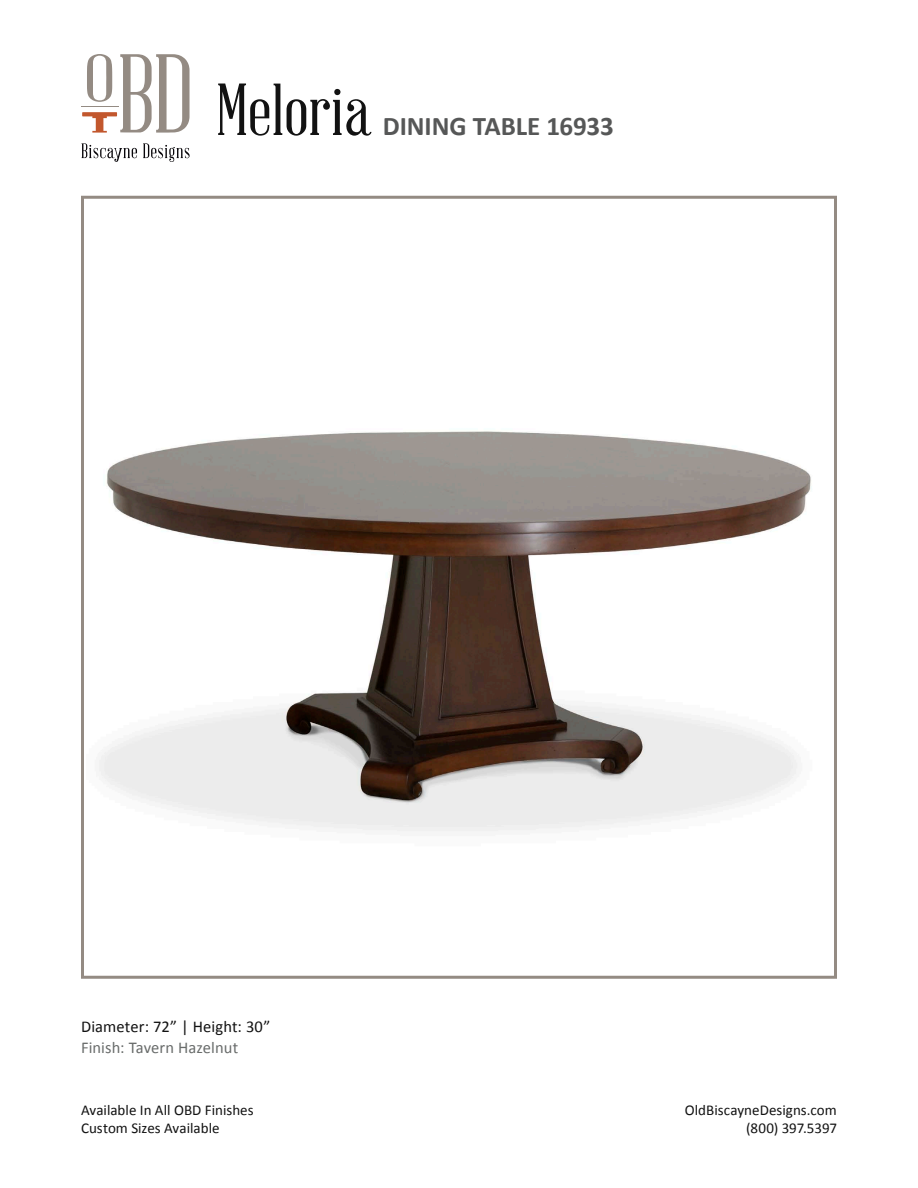
<style>
.page{position:relative;width:918px;height:1188px;background:#fff}
.page>*{position:absolute;margin:0;border:0;box-sizing:border-box;transform-origin:0 0}
.t1{font:72px "Abraham Lincoln";color:#121212}
.t2{font:700 27px "Calibri";letter-spacing:-.005em;color:#565757}
.t3{font:16.5px "Calibri";letter-spacing:.005em;color:#121212}
.t4{font:16.5px "Calibri";letter-spacing:.005em;color:#696c6b}
.t5{font:15px "Calibri";color:#121212}
</style>
<div class="page">
<svg style="left:82px;top:143px;width:55px;height:19px"></svg>
<svg style="left:143px;top:143px;width:47px;height:19px"></svg>
<svg style="left:82px;top:54px;width:108px;height:79px"></svg>
<hr style="left:81px;top:106px;width:37px;height:1px;background:#948b83">
<img style="left:99px;top:431px;width:713px;height:401px">
<div style="left:81px;top:196px;width:756px;height:783px;border:3px solid #948b83"></div>
<p class="t1" style="left:216px;top:72px;width:155px">Meloria</p>
<p class="t2" style="left:383px;top:109px;width:232px">DINING TABLE 16933</p>
<p class="t3" style="left:81px;top:1016px;width:191px">Diameter: 72” | Height: 30”</p>
<p class="t4" style="left:81px;top:1037px;width:159px">Finish: Tavern Hazelnut</p>
<p class="t5" style="left:81px;top:1101px;width:174px">Available In All OBD Finishes</p>
<p class="t5" style="left:685px;top:1101px;width:154px">OldBiscayneDesigns.com</p>
<p class="t5" style="left:81px;top:1119px;width:140px">Custom Sizes Available</p>
<p class="t5" style="left:746px;top:1119px;width:92px">(800) 397.5397</p>
</div>
